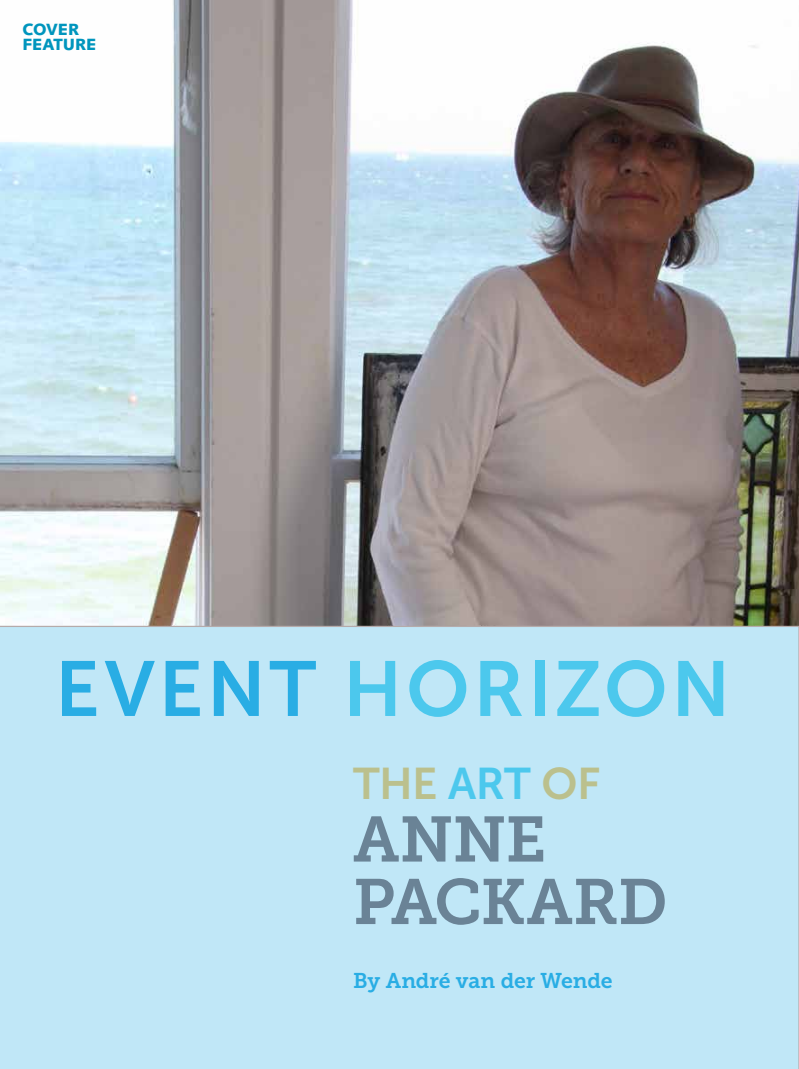
<style>
.page{position:relative;width:799px;height:1069px;background:#fff}
.page>*{position:absolute;margin:0;border:0;box-sizing:border-box;transform-origin:0 0}
.t1{font:77.5px "Museo Sans 700";letter-spacing:.045em;color:#4cc8ed}
.t2{font:63.75px/62.5px "Museo Slab 700";letter-spacing:-.01em;color:#6a8396}
.t3{font:44.12px "Museo Sans 700";letter-spacing:-.015em;color:#bbc08d}
.t4{font:21.25px "Museo Slab 700";letter-spacing:-.005em;color:#29ade4}
.t5{font:900 16.25px/15px "Syntax";color:#0095bd}
.s1{color:#29ade4}
.s2{color:#4cc8ed}
</style>
<div class="page">
<img style="left:0;top:0;width:799px;height:626px">
<div style="left:0;top:626px;width:799px;height:443px;background:#c0e7f7"></div>
<p class="t5" style="left:22px;top:22px;width:75px">COVER<br>FEATURE</p>
<h1 class="t1" style="left:55px;top:646px;width:677px"><span class="s1">EVENT</span> HORIZON</h1>
<h3 class="t3" style="left:353px;top:759px;width:249px">THE <span class="s2">ART</span> OF</h3>
<h2 class="t2" style="left:353px;top:808px;width:316px">Anne<br>Packard</h2>
<p class="t4" style="left:353px;top:968px;width:261px">By André van der Wende</p>
</div>
